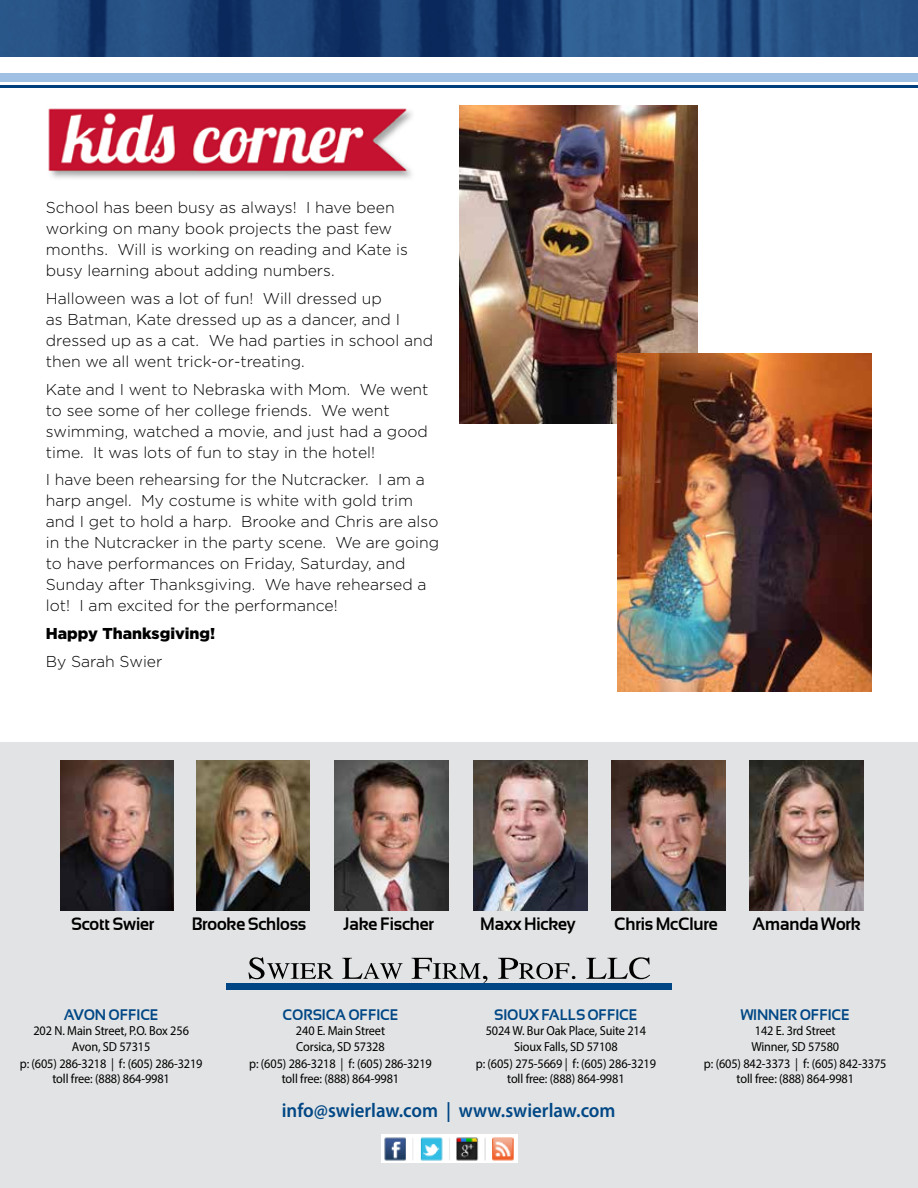
<style>
.page{position:relative;width:918px;height:1188px;background:#fff}
.page>*{position:absolute;margin:0;border:0;box-sizing:border-box;transform-origin:0 0}
.t1{font:600 19.8px "Myriad Pro";color:#004785;scale:.95 1}
.t2{font:700 17.85px "Sansation";letter-spacing:-.01em;color:#000;scale:.94 1}
.t3{font:300 15.75px/21px "Gotham";color:#000}
.t4{font:900 15.75px "Gotham";color:#000}
.t5{font:700 15.3px "Sansation";letter-spacing:-.01em;color:#004785;scale:.94 1}
.t6{font:13.05px/15.3px "Myriad Pro";letter-spacing:-.01em;color:#000;text-align:center;scale:.94 1}
</style>
<div class="page">
<div style="left:0;top:742px;width:918px;height:446px;background:#e2e3e4"></div>
<div style="left:226px;top:983px;width:445px;height:7px;background:#004685"></div>
<svg style="left:248px;top:957px;width:85px;height:22px"></svg>
<svg style="left:342px;top:958px;width:61px;height:21px"></svg>
<svg style="left:412px;top:958px;width:75px;height:25px"></svg>
<svg style="left:498px;top:958px;width:77px;height:21px"></svg>
<svg style="left:586px;top:957px;width:64px;height:22px"></svg>
<img style="left:381px;top:1135px;width:137px;height:27px">
<img style="left:0;top:0;width:918px;height:56px">
<div style="left:0;top:73px;width:918px;height:9px;background:#9fc0e3"></div>
<hr style="left:0;top:86px;width:918px;height:2px;background:#003e7e">
<img style="left:48px;top:108px;width:364px;height:71px">
<img style="left:459px;top:106px;width:239px;height:318px">
<img style="left:618px;top:354px;width:253px;height:338px">
<img style="left:196px;top:761px;width:114px;height:150px">
<img style="left:612px;top:761px;width:114px;height:150px">
<img style="left:474px;top:761px;width:114px;height:150px">
<img style="left:335px;top:761px;width:113px;height:150px">
<img style="left:60px;top:761px;width:114px;height:150px">
<img style="left:750px;top:761px;width:114px;height:150px">
<p class="t3" style="left:46px;top:197px;width:364px">School has been busy as always! I have been working on many book projects the past few months. Will is working on reading and Kate is busy learning about adding numbers.</p>
<p class="t3" style="left:46px;top:287px;width:389px">Halloween was a lot of fun! Will dressed up<br>as Batman, Kate dressed up as a dancer, and I dressed up as a cat. We had parties in school and then we all went trick-or-treating.</p>
<p class="t3" style="left:46px;top:378px;width:384px">Kate and I went to Nebraska with Mom. We went to see some of her college friends. We went swimming, watched a movie, and just had a good time. It was lots of fun to stay in the hotel!</p>
<p class="t3" style="left:46px;top:469px;width:395px">I have been rehearsing for the Nutcracker. I am a harp angel. My costume is white with gold trim and I get to hold a harp. Brooke and Chris are also in the Nutcracker in the party scene. We are going to have performances on Friday, Saturday, and Sunday after Thanksgiving. We have rehearsed a lot! I am excited for the performance!</p>
<p class="t4" style="left:46px;top:623px;width:171px">Happy Thanksgiving!</p>
<p class="t3" style="left:46px;top:650px;width:118px">By Sarah Swier</p>
<p class="t2" style="left:71px;top:914px;width:99px">Scott Swier –</p>
<p class="t2" style="left:192px;top:914px;width:132px">Brooke Schloss –</p>
<p class="t2" style="left:344px;top:914px;width:104px">Jake Fischer–</p>
<p class="t2" style="left:480px;top:914px;width:109px">Maxx Hickey–</p>
<p class="t2" style="left:614px;top:914px;width:117px">Chris McClure–</p>
<p class="t2" style="left:753px;top:914px;width:117px">Amanda Work</p>
<p class="t5" style="left:64px;top:1006px;width:102px">AVON OFFICE</p>
<p class="t6" style="left:33px;top:1023px;width:167px">202 N. Main Street, P.O. Box 256<br>Avon, SD 57315</p>
<p class="t6" style="left:20px;top:1056px;width:196px">p: (605) 286-3218 | f: (605) 286-3219 toll free: (888) 864-9981</p>
<p class="t5" style="left:283px;top:1006px;width:125px">CORSICA OFFICE</p>
<p class="t6" style="left:296px;top:1023px;width:96px;text-align:left">240 E. Main Street<br>Corsica, SD 57328</p>
<p class="t6" style="left:249px;top:1056px;width:196px">p: (605) 286-3218 | f: (605) 286-3219 toll free: (888) 864-9981</p>
<p class="t1" style="left:282px;top:1097px;width:353px">info@swierlaw.com | www.swierlaw.com</p>
<p class="t5" style="left:494px;top:1006px;width:154px">SIOUX FALLS OFFICE</p>
<p class="t6" style="left:486px;top:1023px;width:172px">5024 W. Bur Oak Place, Suite 214<br>Sioux Falls, SD 57108</p>
<p class="t6" style="left:476px;top:1056px;width:193px">p: (605) 275-5669 | f: (605) 286-3219 toll free: (888) 864-9981</p>
<p class="t5" style="left:741px;top:1006px;width:118px">WINNER OFFICE</p>
<p class="t6" style="left:751px;top:1023px;width:95px;text-align:left">142 E. 3rd Street<br>Winner, SD 57580</p>
<p class="t6" style="left:704px;top:1056px;width:196px">p: (605) 842-3373 | f: (605) 842-3375 toll free: (888) 864-9981</p>
</div>
